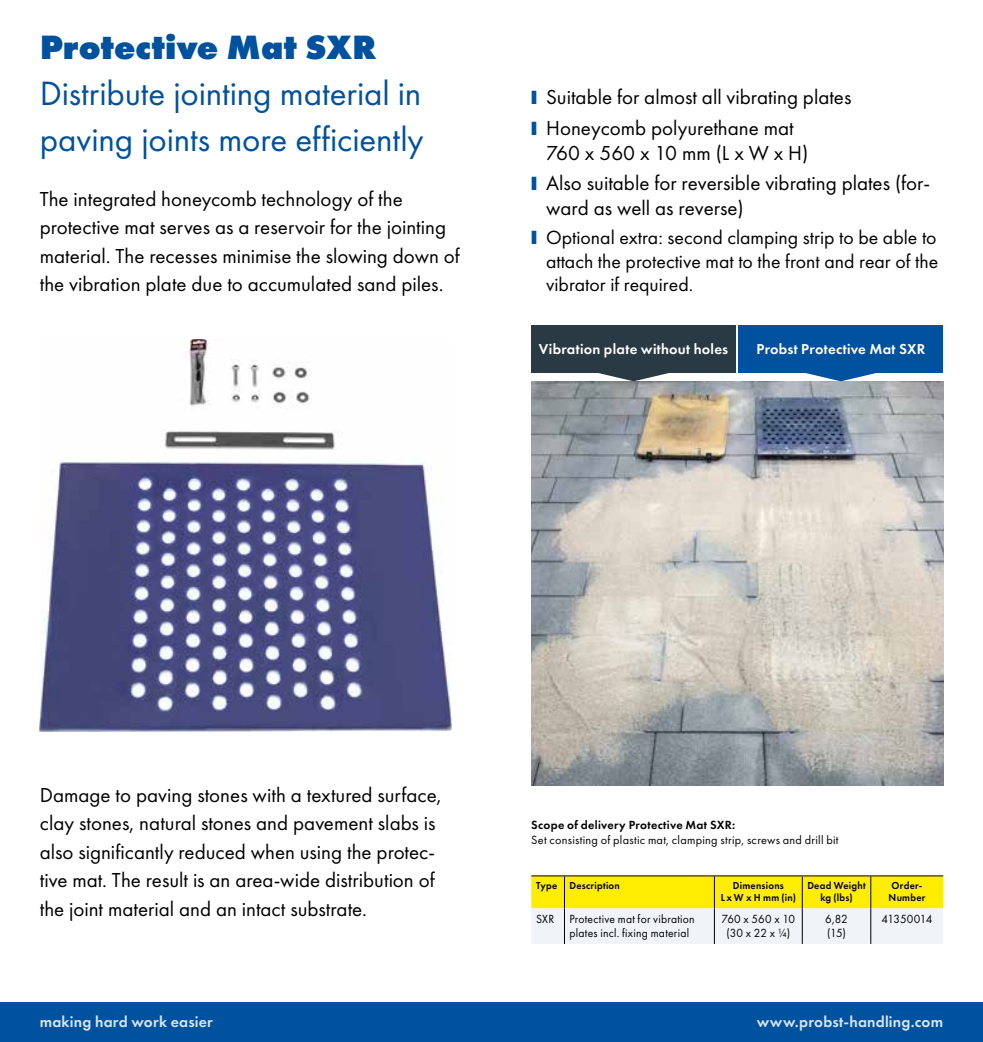
<style>
.page{position:relative;width:983px;height:1042px;background:#fff}
.page>*{position:absolute;margin:0;border:0;box-sizing:border-box;transform-origin:0 0}
.t1{font:35px/45.9px "Futura PT";letter-spacing:-.005em;color:#00519e}
.t2{font:800 35px "Futura PT";letter-spacing:.005em;color:#00519e}
.t3{font:21px/28.3px "Futura PT";color:#000}
.t4{font:19.78px/23.6px "Futura PT";color:#000;text-align:justify}
.t5{font:600 15.75px "Futura PT";letter-spacing:.015em;color:#d9e4ed}
.t6{font:600 14.88px "Futura PT";letter-spacing:.015em;color:#fff}
.t7{font:12.25px/14.7px "Futura PT";letter-spacing:.02em;color:#000;scale:.95 1}
.t8{font:12.25px "Futura PT";letter-spacing:.02em;color:#000}
.t9{font:600 12.25px "Futura PT";letter-spacing:.025em;color:#000}
.t10{font:12.25px "Futura PT";letter-spacing:-.045em;color:#000;scale:.95 1}
.t11{font:600 10.5px/12.6px "Futura PT";letter-spacing:.025em;color:#000;text-align:center;scale:.95 1}
.s1{font-family:"Arial";font-size:28.7px;color:#00519e}
</style>
<div class="page">
<div style="left:0;top:1002px;width:982px;height:40px;background:#00519e"></div>
<img style="left:40px;top:339px;width:411px;height:392px">
<svg style="left:531px;top:876px;width:412px;height:68px"></svg>
<hr style="left:564px;top:876px;width:1px;height:32px;background:#000">
<hr style="left:714px;top:876px;width:1px;height:32px;background:#000">
<hr style="left:801px;top:876px;width:1px;height:32px;background:#000">
<hr style="left:870px;top:876px;width:1px;height:32px;background:#000">
<hr style="left:564px;top:908px;width:1px;height:36px;background:#000">
<hr style="left:714px;top:908px;width:1px;height:36px;background:#000">
<hr style="left:801px;top:908px;width:1px;height:36px;background:#000">
<hr style="left:870px;top:908px;width:1px;height:36px;background:#000">
<hr style="left:531px;top:875px;width:33px;height:1px;background:#000">
<hr style="left:564px;top:875px;width:150px;height:1px;background:#000">
<hr style="left:714px;top:875px;width:88px;height:1px;background:#000">
<hr style="left:802px;top:875px;width:68px;height:1px;background:#000">
<hr style="left:870px;top:875px;width:73px;height:1px;background:#000">
<img style="left:531px;top:381px;width:412px;height:405px">
<div style="left:531px;top:325px;width:204px;height:48px;background:#2a3a44"></div>
<svg style="left:598px;top:373px;width:71px;height:8px"></svg>
<div style="left:738px;top:325px;width:205px;height:48px;background:#00519e"></div>
<svg style="left:806px;top:373px;width:70px;height:8px"></svg>
<h1 class="t2" style="left:40px;top:25px;width:339px">Protective Mat SXR</h1>
<h1 class="t1" style="left:40px;top:70px;width:385px">Distribute jointing material in paving joints more efficiently</h1>
<p class="t3" style="left:40px;top:185px;width:421px">The integrated honeycomb technology of the protective mat serves as a reservoir for the jointing material. The recesses minimise the slowing down of the vibration plate due to accumulated sand piles.</p>
<p class="t3" style="left:531px;top:83px;width:321px"><span class="s1">■</span> Suitable for almost all vibrating plates</p>
<p class="t3" style="left:546px;top:115px;width:264px;line-height:24.8px;text-indent:-15px"><span class="s1">■</span> Honeycomb polyurethane mat<br>760 x 560 x 10 mm (L x W x H)</p>
<p class="t3" style="left:546px;top:170px;width:385px;line-height:25.2px;text-indent:-15px"><span class="s1">■</span> Also suitable for reversible vibrating plates (for&shy;ward as well as reverse)</p>
<p class="t4" style="left:546px;top:225px;width:393px;text-indent:-15px"><span class="s1">■</span> Optional extra: second clamping strip to be able to attach the protective mat to the front and rear of the vibrator if required.</p>
<p class="t6" style="left:538px;top:340px;width:191px">Vibration plate without holes</p>
<p class="t6" style="left:756px;top:340px;width:170px">Probst Protective Mat SXR</p>
<p class="t3" style="left:40px;top:780px;width:403px">Damage to paving stones with a textured surface, clay stones, natural stones and pavement slabs is also significantly reduced when using the protec&shy;tive mat. The result is an area-wide distribution of the joint material and an intact substrate.</p>
<p class="t9" style="left:531px;top:817px;width:205px">Scope of delivery Protective Mat SXR:</p>
<p class="t8" style="left:531px;top:832px;width:309px">Set consisting of plastic mat, clamping strip, screws and drill bit</p>
<p class="t11" style="left:536px;top:879px;width:90px">Type Description</p>
<p class="t11" style="left:720px;top:879px;width:81px">Dimensions<br>L x W x H mm (in)</p>
<p class="t11" style="left:807px;top:879px;width:63px">Dead Weight kg (lbs)</p>
<p class="t11" style="left:888px;top:879px;width:40px;text-align:left">Order-<br>Number</p>
<p class="t7" style="left:569px;top:911px;width:133px;text-indent:-33px">SXR Protective mat for vibration plates incl. fixing material</p>
<p class="t7" style="left:721px;top:911px;width:79px;text-align:center">760 x 560 x 10 (30 x 22 x ¼)</p>
<p class="t7" style="left:824px;top:911px;width:25px">6,82 (15)</p>
<p class="t10" style="left:881px;top:911px;width:55px">41350014</p>
<p class="t5" style="left:40px;top:1011px;width:175px">making hard work easier</p>
<p class="t5" style="left:756px;top:1011px;width:188px">www.probst-handling.com</p>
</div>
